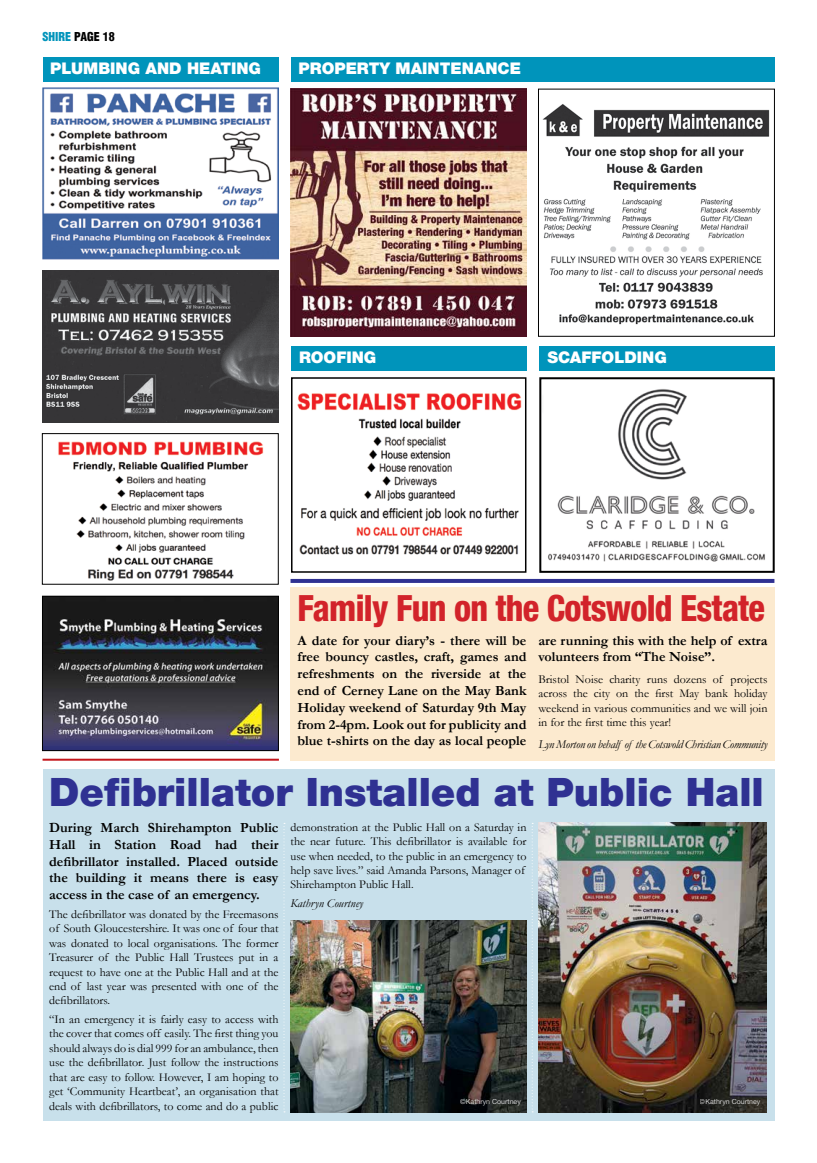
<style>
.page{position:relative;width:817px;height:1163px;background:#fff}
.page>*{position:absolute;margin:0;border:0;box-sizing:border-box;transform-origin:0 0}
.t1{font:900 39px "Helvetica Neue LTW1 G";color:#2f3192}
.t2{font:800 condensed 36px "Helvetica Neue LTW1 G";letter-spacing:-.02em;color:#d2232a;scale:.95 1}
.t3{font:900 16px "Helvetica Neue LTW1 G";color:#fff}
.t4{font:700 14px/16.8px "Garamond";color:#000;text-align:justify}
.t5{font:12px/14.4px "Garamond";color:#000;text-align:justify}
.t6{font:italic 12px "Garamond";letter-spacing:-.02em;color:#000}
.t7{font:italic 12px "Garamond";color:#000}
.t8{font:900 condensed 12px "Helvetica LT";color:#000}
.t9{font:7px "Helvetica Neue LTW1 G";color:#fff}
.s1{color:#0094bb}
</style>
<div class="page">
<div style="left:43px;top:768px;width:731px;height:352px;background:#c8e0eb"></div>
<div style="left:291px;top:346px;width:235px;height:25px;background:#0094bb"></div>
<div style="left:539px;top:346px;width:235px;height:25px;background:#0094bb"></div>
<img style="left:548px;top:389px;width:217px;height:173px">
<div style="left:539px;top:377px;width:235px;height:195px;border:2px solid #000"></div>
<svg style="left:290px;top:579px;width:484px;height:4px;background:#323493"></svg>
<hr style="left:43px;top:758px;width:236px;height:2px;background:#c4161c">
<svg style="left:283px;top:823px;width:2px;height:289px"></svg>
<svg style="left:532px;top:823px;width:1px;height:289px"></svg>
<div style="left:43px;top:57px;width:235px;height:25px;background:#0094bb"></div>
<img style="left:43px;top:270px;width:235px;height:152px">
<img style="left:43px;top:88px;width:235px;height:171px">
<img style="left:58px;top:441px;width:206px;height:140px">
<div style="left:42px;top:433px;width:237px;height:151px;border:1px solid #000"></div>
<img style="left:44px;top:597px;width:233px;height:152px">
<div style="left:42px;top:595px;width:237px;height:156px;border:1px solid #000"></div>
<img style="left:297px;top:393px;width:225px;height:162px">
<div style="left:291px;top:377px;width:235px;height:195px;border:2px solid #000"></div>
<img style="left:290px;top:920px;width:236px;height:192px">
<img style="left:538px;top:822px;width:228px;height:290px">
<img style="left:542px;top:104px;width:228px;height:220px">
<div style="left:538px;top:89px;width:236px;height:248px;border:1px solid #000"></div>
<img style="left:290px;top:89px;width:236px;height:248px">
<div style="left:291px;top:57px;width:483px;height:25px;background:#0094bb"></div>
<div style="left:290px;top:587px;width:484px;height:173px;background:#fceacf"></div>
<p class="t8" style="left:43px;top:29px;width:74px"><span class="s1">SHIRE</span> PAGE 18</p>
<h3 class="t3" style="left:50px;top:59px;width:212px">PLUMBING AND HEATING</h3>
<h3 class="t3" style="left:298px;top:59px;width:224px">PROPERTY MAINTENANCE</h3>
<h3 class="t3" style="left:299px;top:348px;width:79px">ROOFING</h3>
<h3 class="t3" style="left:547px;top:348px;width:121px">SCAFFOLDING</h3>
<h2 class="t2" style="left:297px;top:586px;width:493px">Family Fun on the Cotswold Estate</h2>
<p class="t4" style="left:538px;top:631px;width:230px">are running this with the help of extra volunteers from “The Noise”.</p>
<p class="t5" style="left:538px;top:672px;width:230px">Bristol Noise charity runs dozens of projects across the city on the first May bank holiday weekend in various communities and we will join in for the first time this year!</p>
<p class="t6" style="left:538px;top:737px;width:230px">Lyn Morton on behalf of the Cotswold Christian Community</p>
<p class="t4" style="left:297px;top:631px;width:230px">A date for your diary’s - there will be free bouncy castles, craft, games and refreshments on the riverside at the end of Cerney Lane on the May Bank Holiday weekend of Saturday 9th May from 2-4pm. Look out for publicity and blue t-shirts on the day as local people</p>
<h1 class="t1" style="left:49px;top:768px;width:716px">Defibrillator Installed at Public Hall</h1>
<p class="t4" style="left:49px;top:818px;width:231px">During March Shirehampton Public Hall in Station Road had their defibrillator installed. Placed outside the building it means there is easy access in the case of an emergency.</p>
<p class="t5" style="left:49px;top:906px;width:231px">The defibrillator was donated by the Freemasons of South Gloucestershire. It was one of four that was donated to local organisations. The former Treasurer of the Public Hall Trustees put in a request to have one at the Public Hall and at the end of last year was presented with one of the defibrillators.</p>
<p class="t5" style="left:49px;top:1011px;width:231px">“In an emergency it is fairly easy to access with the cover that comes off easily. The first thing you should always do is dial 999 for an ambulance, then use the defibrillator. Just follow the instructions that are easy to follow. However, I am hoping to get ‘Community Heartbeat’, an organisation that deals with defibrillators, to come and do a public</p>
<p class="t5" style="left:290px;top:819px;width:237px;text-align:left">demonstration at the Public Hall on a Saturday in the near future. This defibrillator is available for use when needed, to the public in an emergency to help save lives.” said Amanda Parsons, Manager of Shirehampton Public Hall.</p>
<p class="t7" style="left:290px;top:895px;width:74px">Kathryn Courtney</p>
<p class="t9" style="left:460px;top:1097px;width:62px">©Kathryn Courtney</p>
<p class="t9" style="left:699px;top:1097px;width:62px">©Kathryn Courtney</p>
</div>
